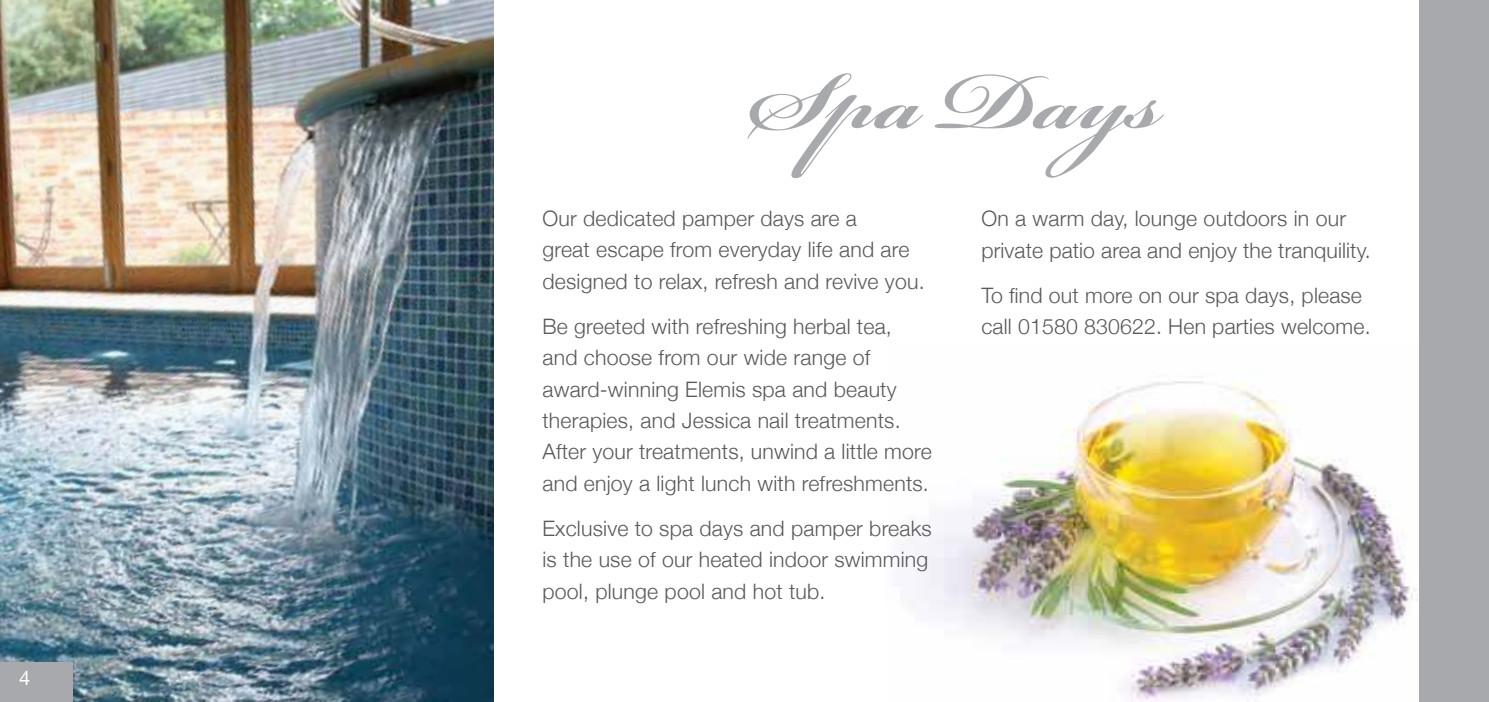
<style>
.page{position:relative;width:1489px;height:702px;background:#fff}
.page>*{position:absolute;margin:0;border:0;box-sizing:border-box;transform-origin:0 0}
.t1{font:700 124.5px "Bickham Script Pro";color:#a7a9ac}
.t2{font:300 21.25px/31.2px "Helvetica Neue";letter-spacing:.01em;color:#58595b}
.t3{font:20px "Helvetica Neue";color:#fff}
</style>
<div class="page">
<img style="left:0;top:0;width:493px;height:702px">
<img style="left:910px;top:381px;width:508px;height:321px">
<div style="left:1419px;top:0;width:69px;height:702px;background:#a7a9ac"></div>
<div style="left:0;top:663px;width:73px;height:39px;background:#a7a9ac"></div>
<p class="t3" style="left:19px;top:670px;width:13px">4</p>
<h1 class="t1" style="left:751px;top:40px;width:412px">Spa Days</h1>
<p class="t2" style="left:542px;top:205px;width:383px">Our dedicated pamper days are a<br>great escape from everyday life and are designed to relax, refresh and revive you.</p>
<p class="t2" style="left:542px;top:313px;width:391px">Be greeted with refreshing herbal tea, and choose from our wide range of award-winning Elemis spa and beauty therapies, and Jessica nail treatments.<br>After your treatments, unwind a little more and enjoy a light lunch with refreshments.</p>
<p class="t2" style="left:542px;top:515px;width:391px">Exclusive to spa days and pamper breaks is the use of our heated indoor swimming pool, plunge pool and hot tub.</p>
<p class="t2" style="left:981px;top:205px;width:391px">On a warm day, lounge outdoors in our private patio area and enjoy the tranquility.</p>
<p class="t2" style="left:981px;top:278px;width:391px">To ind out more on our spa days, please call 01580 830622. Hen parties welcome.</p>
</div>
